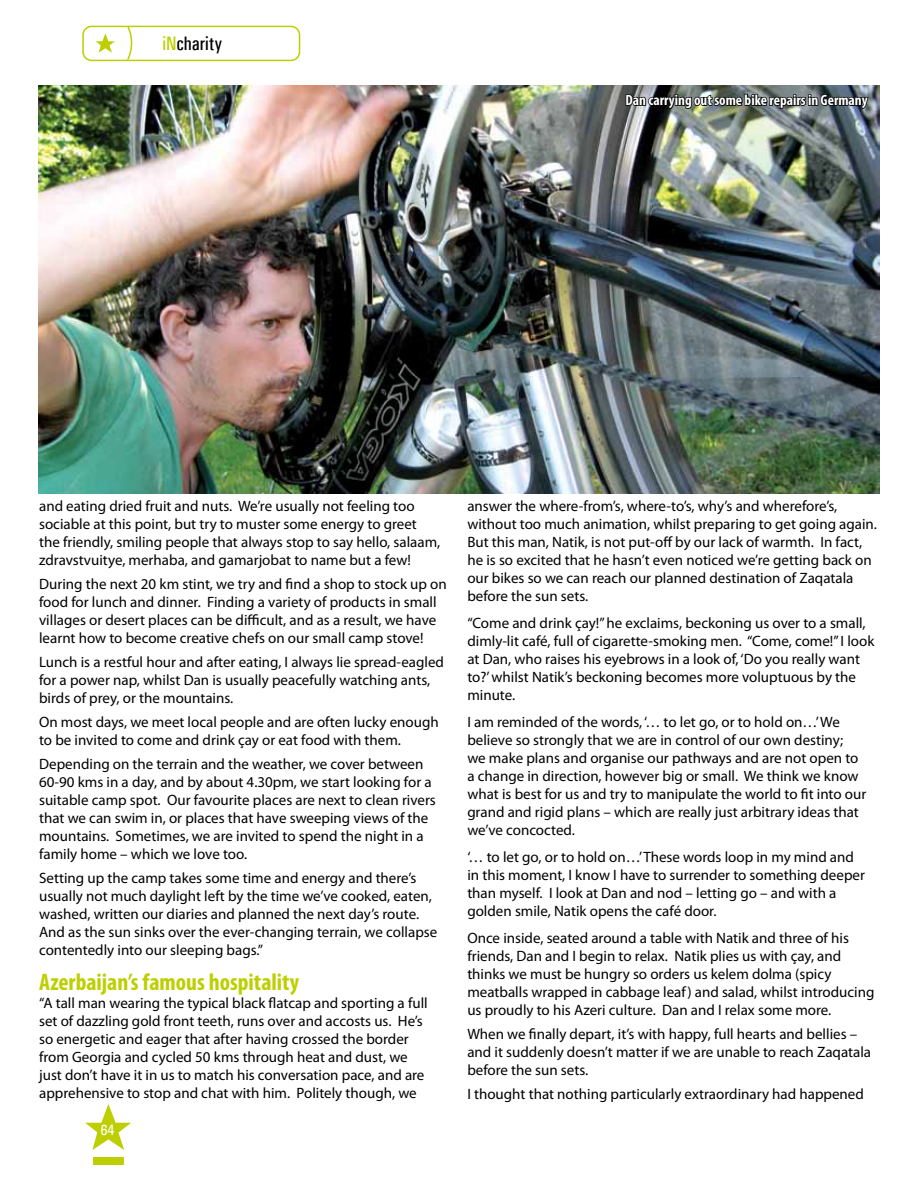
<style>
.page{position:relative;width:918px;height:1188px;background:#fff}
.page>*{position:absolute;margin:0;border:0;box-sizing:border-box;transform-origin:0 0}
.t1{font:700 condensed 24px "Myriad Pro";color:#bdcf00}
.t2{font:500 condensed 19.5px "Univers";color:#000}
.t3{font:15px/18px "Myriad Pro";color:#000}
.t4{font:700 condensed 15px "Myriad Pro";color:#fff}
.t5{font:500 condensed 15px "Univers";color:#fff}
.s1{color:#bdcf00}
</style>
<div class="page">
<img style="left:39px;top:85px;width:841px;height:409px">
<div style="left:82px;top:26px;width:218px;height:35px;border:2px solid #bdcf00;border-radius:9px"></div>
<svg style="left:127px;top:26px;width:5px;height:34px"></svg>
<svg style="left:96px;top:33px;width:19px;height:20px"></svg>
<div style="left:93px;top:1158px;width:30px;height:7px;background:#bdcf00"></div>
<svg style="left:85px;top:1104px;width:46px;height:46px"></svg>
<img style="left:625px;top:85px;width:244px;height:45px">
<h2 class="t2" style="left:162px;top:32px;width:62px"><span class="s1">iN</span>charity</h2>
<p class="t4" style="left:625px;top:91px;width:244px">Dan carrying out some bike repairs in Germany</p>
<p class="t3" style="left:39px;top:497px;width:403px">and eating dried fruit and nuts. We’re usually not feeling too sociable at this point, but try to muster some energy to greet the friendly, smiling people that always stop to say hello, salaam, zdravstvuitye, merhaba, and gamarjobat to name but a few!</p>
<p class="t3" style="left:39px;top:575px;width:409px">During the next 20 km stint, we try and find a shop to stock up on food for lunch and dinner. Finding a variety of products in small villages or desert places can be difficult, and as a result, we have learnt how to become creative chefs on our small camp stove!</p>
<p class="t3" style="left:39px;top:653px;width:406px">Lunch is a restful hour and after eating, I always lie spread-eagled for a power nap, whilst Dan is usually peacefully watching ants, birds of prey, or the mountains.</p>
<p class="t3" style="left:39px;top:713px;width:401px">On most days, we meet local people and are often lucky enough to be invited to come and drink çay or eat food with them.</p>
<p class="t3" style="left:39px;top:755px;width:398px">Depending on the terrain and the weather, we cover between 60-90 kms in a day, and by about 4.30pm, we start looking for a suitable camp spot. Our favourite places are next to clean rivers that we can swim in, or places that have sweeping views of the mountains. Sometimes, we are invited to spend the night in a family home – which we love too.</p>
<p class="t3" style="left:39px;top:869px;width:400px">Setting up the camp takes some time and energy and there’s usually not much daylight left by the time we’ve cooked, eaten, washed, written our diaries and planned the next day’s route.<br>And as the sun sinks over the ever-changing terrain, we collapse contentedly into our sleeping bags.”</p>
<h1 class="t1" style="left:39px;top:967px;width:262px">Azerbaijan’s famous hospitality</h1>
<p class="t3" style="left:39px;top:993px;width:390px">“A tall man wearing the typical black flatcap and sporting a full set of dazzling gold front teeth, runs over and accosts us. He’s so energetic and eager that after having crossed the border from Georgia and cycled 50 kms through heat and dust, we just don’t have it in us to match his conversation pace, and are apprehensive to stop and chat with him. Politely though, we</p>
<p class="t5" style="left:100px;top:1121px;width:16px">64</p>
<p class="t3" style="left:467px;top:497px;width:411px">answer the where-from’s, where-to’s, why’s and wherefore’s, without too much animation, whilst preparing to get going again.<br>But this man, Natik, is not put-off by our lack of warmth. In fact, he is so excited that he hasn’t even noticed we’re getting back on our bikes so we can reach our planned destination of Zaqatala before the sun sets.</p>
<p class="t3" style="left:467px;top:614px;width:409px">“Come and drink çay!” he exclaims, beckoning us over to a small, dimly-lit café, full of cigarette-smoking men. “Come, come!” I look at Dan, who raises his eyebrows in a look of, ‘Do you really want to?’ whilst Natik’s beckoning becomes more voluptuous by the minute.</p>
<p class="t3" style="left:467px;top:713px;width:400px">I am reminded of the words, ‘… to let go, or to hold on…’ We believe so strongly that we are in control of our own destiny;<br>we make plans and organise our pathways and are not open to a change in direction, however big or small. We think we know what is best for us and try to manipulate the world to fit into our grand and rigid plans – which are really just arbitrary ideas that we’ve concocted.</p>
<p class="t3" style="left:467px;top:848px;width:399px">‘… to let go, or to hold on…’ These words loop in my mind and in this moment, I know I have to surrender to something deeper than myself. I look at Dan and nod – letting go – and with a golden smile, Natik opens the café door.</p>
<p class="t3" style="left:467px;top:929px;width:409px">Once inside, seated around a table with Natik and three of his friends, Dan and I begin to relax. Natik plies us with çay, and thinks we must be hungry so orders us kelem dolma (spicy meatballs wrapped in cabbage leaf) and salad, whilst introducing us proudly to his Azeri culture. Dan and I relax some more.</p>
<p class="t3" style="left:467px;top:1025px;width:405px">When we finally depart, it’s with happy, full hearts and bellies – and it suddenly doesn’t matter if we are unable to reach Zaqatala before the sun sets.</p>
<p class="t3" style="left:467px;top:1085px;width:398px">I thought that nothing particularly extraordinary had happened</p>
</div>
